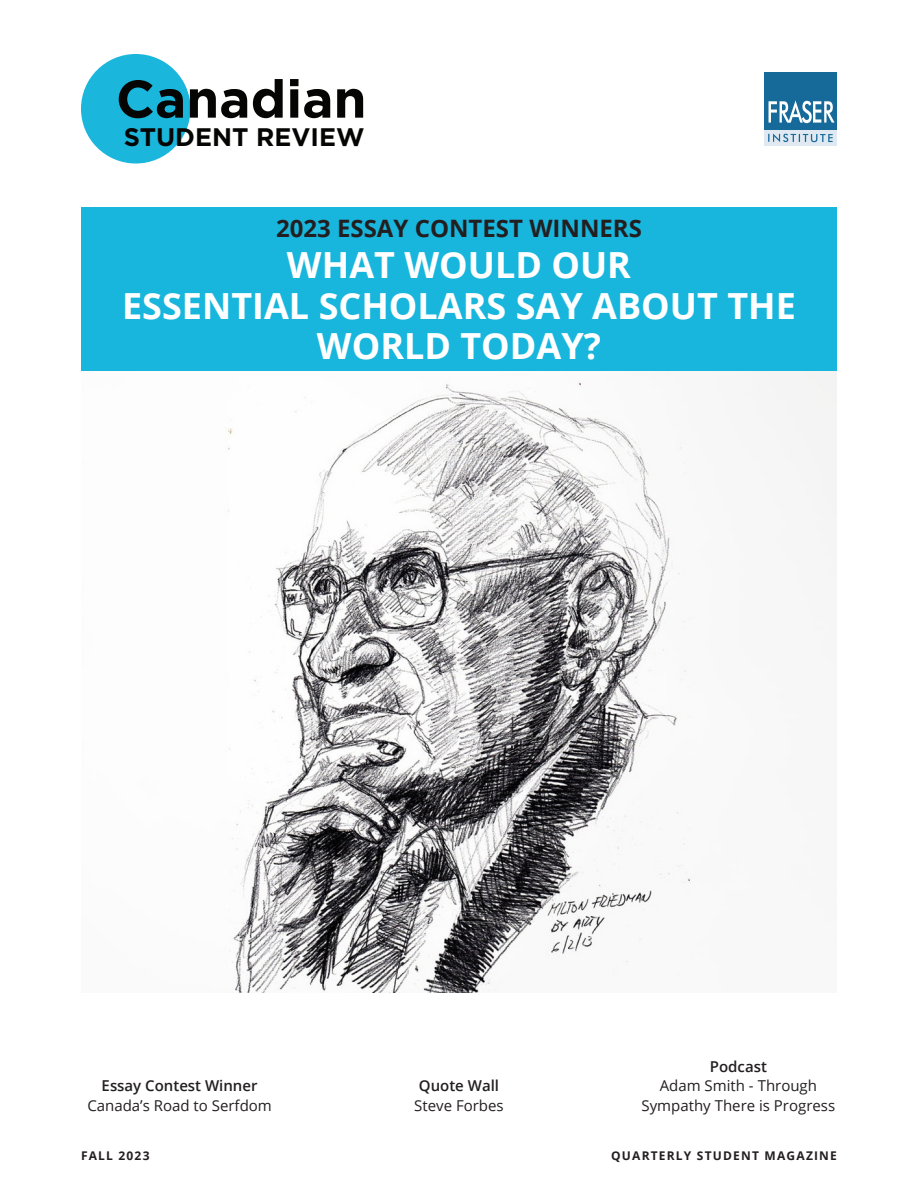
<style>
.page{position:relative;width:918px;height:1188px;background:#fff}
.page>*{position:absolute;margin:0;border:0;box-sizing:border-box;transform-origin:0 0}
.t1{font:700 52.95px "Gotham";color:#050504}
.t2{font:700 36px/40.8px "Open Sans";color:#fff;text-align:center}
.t3{font:700 25.35px "Gotham";color:#050504}
.t4{font:700 24px "Open Sans";color:#231f20}
.t5{font:15px/19.5px "Open Sans";color:#231f20;text-align:center}
.t6{font:700 12px "Open Sans";letter-spacing:.1em;color:#231f20}
.s1{font-weight:600}
</style>
<div class="page">
<div style="left:81px;top:54px;width:110px;height:110px;background:#1ab6dc;border-radius:50%"></div>
<img style="left:227px;top:371px;width:610px;height:622px">
<div style="left:81px;top:207px;width:756px;height:164px;background:#18b6dd"></div>
<div style="left:764px;top:73px;width:73px;height:73px;background:#e0e9f1"></div>
<div style="left:764px;top:73px;width:73px;height:57px;background:#166a9a"></div>
<svg style="left:769px;top:100px;width:66px;height:23px"></svg>
<svg style="left:768px;top:134px;width:65px;height:8px"></svg>
<p class="t1" style="left:116px;top:64px;width:252px">Canadian</p>
<p class="t3" style="left:124px;top:121px;width:242px">STUDENT REVIEW</p>
<p class="t4" style="left:276px;top:211px;width:367px">2023 ESSAY CONTEST WINNERS</p>
<p class="t2" style="left:122px;top:243px;width:675px">WHAT WOULD OUR<br>ESSENTIAL SCHOLARS SAY ABOUT THE<br>WORLD TODAY?</p>
<p class="t5" style="left:87px;top:1076px;width:186px"><span class="s1">Essay Contest Winner<br></span>Canada’s Road to Serfdom</p>
<p class="t5" style="left:414px;top:1076px;width:91px"><span class="s1">Quote Wall<br></span>Steve Forbes</p>
<p class="t5" style="left:642px;top:1056px;width:195px"><span class="s1">Podcast<br></span>Adam Smith - Through<br>Sympathy There is Progress</p>
<p class="t6" style="left:81px;top:1147px;width:70px">FALL 2023</p>
<p class="t6" style="left:611px;top:1147px;width:227px">QUARTERLY STUDENT MAGAZINE</p>
</div>
